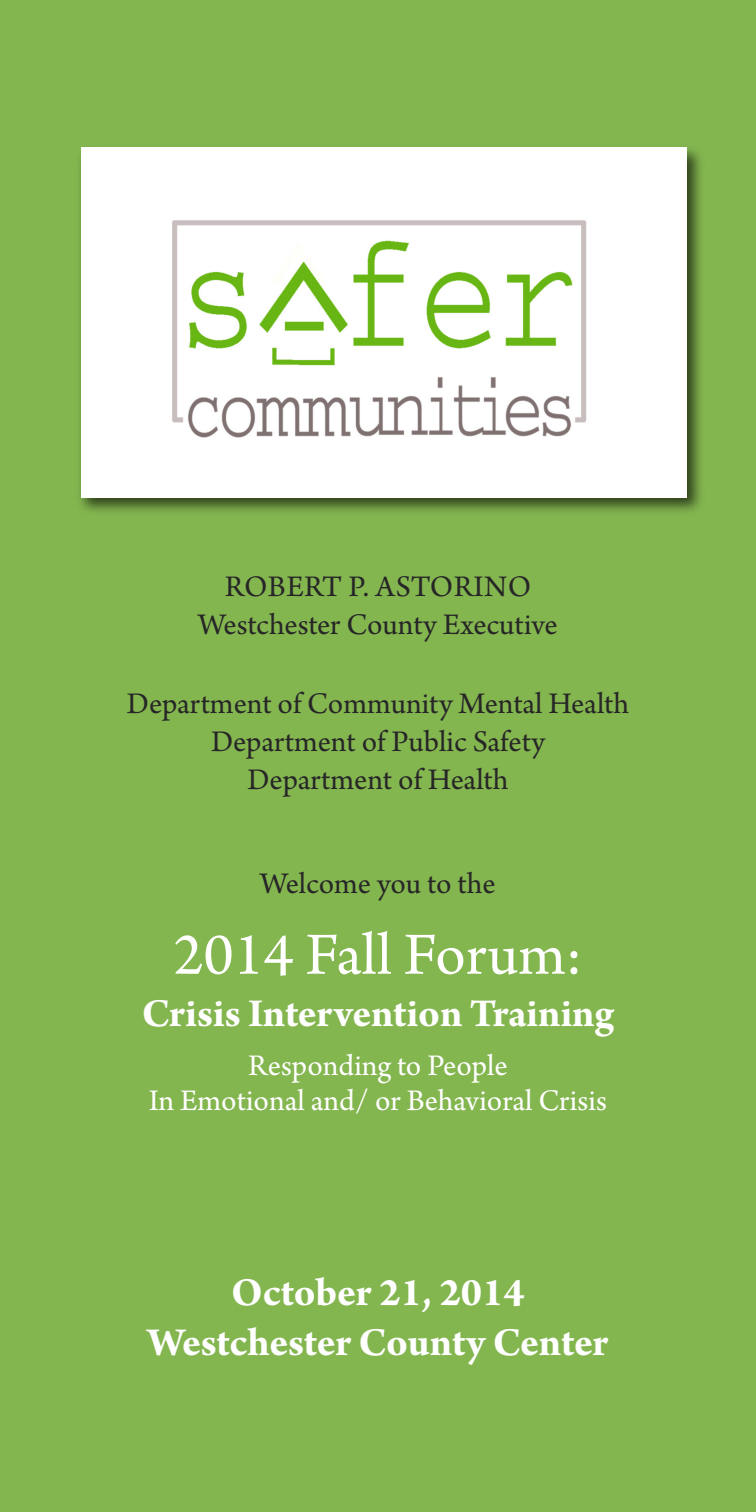
<style>
.page{position:relative;width:756px;height:1512px;background:#84b650}
.page>*{position:absolute;margin:0;border:0;box-sizing:border-box;transform-origin:0 0}
.t1{font:63px "Arno Pro";color:#fff}
.t2{font:700 42px/50.4px "Arno Pro";letter-spacing:-.005em;color:#fff;text-align:center}
.t3{font:31.5px/37.8px "Arno Pro";color:#272627;text-align:center}
.t4{font:31.5px/35px "Arno Pro";color:#fff;text-align:center}
</style>
<div class="page">
<img style="left:80px;top:147px;width:621px;height:365px">
<img style="left:81px;top:148px;width:606px;height:350px">
<p class="t3" style="left:198px;top:570px;width:361px">ROBERT P. ASTORINO<br>Westchester County Executive</p>
<p class="t3" style="left:127px;top:688px;width:504px">Department of Community Mental Health<br>Department of Public Safety<br>Department of Health</p>
<p class="t3" style="left:260px;top:868px;width:237px">Welcome you to the</p>
<h1 class="t1" style="left:174px;top:931px;width:410px">2014 Fall Forum:</h1>
<h2 class="t2" style="left:142px;top:992px;width:474px">Crisis Intervention Training</h2>
<p class="t4" style="left:149px;top:1051px;width:460px">Responding to People<br>In Emotional and/ or Behavioral Crisis</p>
<h2 class="t2" style="left:148px;top:1271px;width:462px">October 21, 2014<br>Westchester County Center</h2>
</div>
